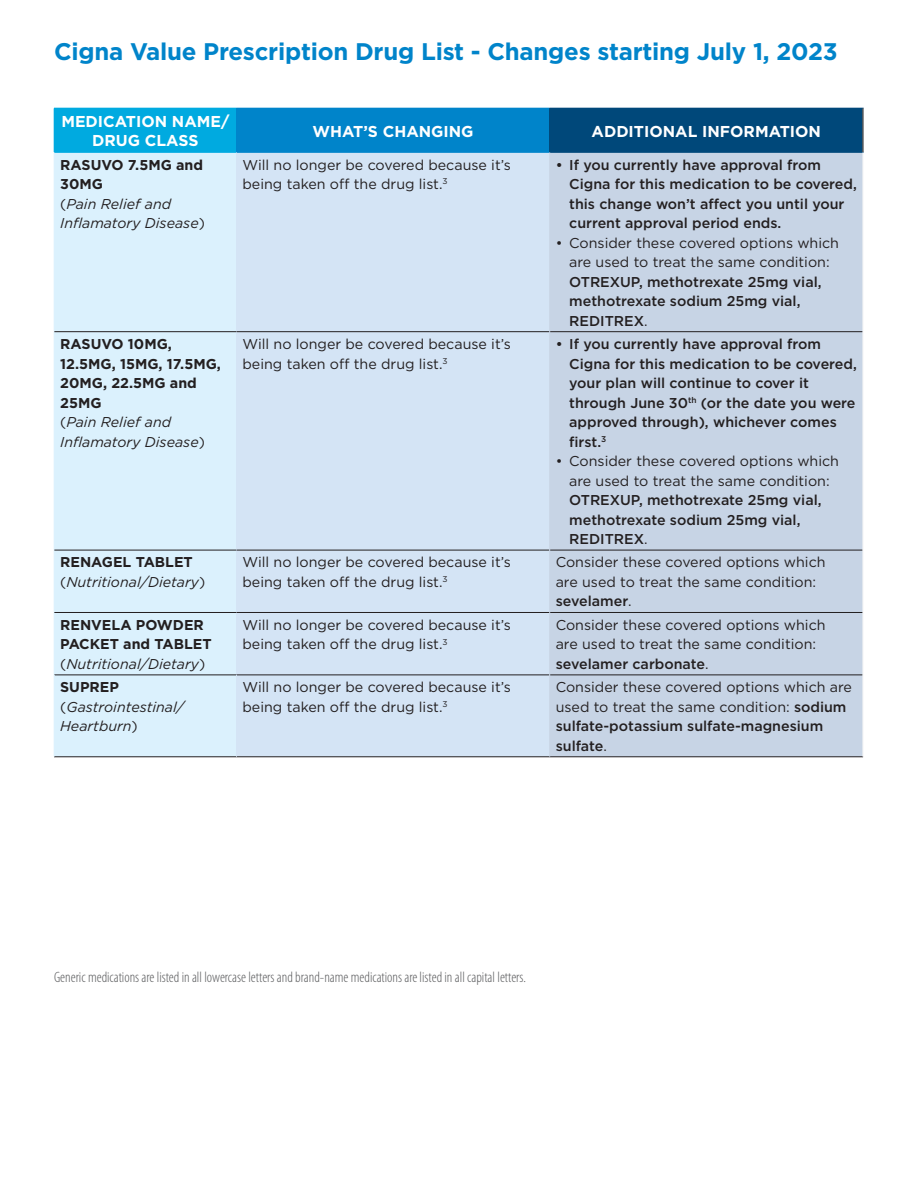
<style>
.page{position:relative;width:918px;height:1188px;background:#fff}
.page>*{position:absolute;margin:0;border:0;box-sizing:border-box;transform-origin:0 0}
.Subhead_body_bold_12{font:700 24px "Gotham";letter-spacing:-.01em;color:#0084ca}
.t1{font:700 15.75px "Gotham";color:#fff}
.t2{font:300 condensed 15px "Myriad Pro";color:#58595b}
.t3{font:14.25px/19.5px "Gotham";color:#231f20}
.t4{font:500 14.25px/19.5px "Gotham";color:#231f20}
.t5{font:italic 14.25px/19.5px "Gotham";color:#231f20}
.t6{font:700 14.25px/19.5px "Gotham";color:#231f20}
.s1{font-style:normal}
.s2{font-weight:500}
</style>
<div class="page">
<div style="left:54px;top:108px;width:183px;height:44px;background:#00aae0"></div>
<div style="left:237px;top:108px;width:313px;height:44px;background:#0084ca"></div>
<div style="left:550px;top:108px;width:313px;height:44px;background:#00487a"></div>
<div style="left:55px;top:153px;width:181px;height:604px;background:#dbf1fd"></div>
<div style="left:237px;top:153px;width:312px;height:604px;background:#d4e4f5"></div>
<div style="left:550px;top:153px;width:313px;height:604px;background:#c7d4e5"></div>
<hr style="left:54px;top:152px;width:182px;height:1px;background:#00aae0">
<hr style="left:236px;top:108px;width:1px;height:44px;background:#0084ca">
<hr style="left:236px;top:152px;width:314px;height:1px;background:#0084ca">
<hr style="left:549px;top:108px;width:1px;height:44px;background:#00487a">
<hr style="left:550px;top:152px;width:314px;height:1px;background:#00487a">
<hr style="left:862px;top:108px;width:2px;height:44px;background:#58595b">
<hr style="left:237px;top:331px;width:313px;height:1px;background:#231f20">
<hr style="left:550px;top:331px;width:313px;height:1px;background:#231f20">
<hr style="left:237px;top:550px;width:313px;height:1px;background:#231f20">
<hr style="left:550px;top:550px;width:313px;height:1px;background:#231f20">
<hr style="left:237px;top:612px;width:313px;height:1px;background:#231f20">
<hr style="left:550px;top:612px;width:313px;height:1px;background:#231f20">
<hr style="left:237px;top:675px;width:313px;height:1px;background:#231f20">
<hr style="left:550px;top:675px;width:313px;height:1px;background:#231f20">
<hr style="left:237px;top:757px;width:313px;height:1px;background:#231f20">
<hr style="left:550px;top:757px;width:313px;height:1px;background:#231f20">
<hr style="left:236px;top:152px;width:1px;height:179px;background:#d4e4f5">
<hr style="left:236px;top:332px;width:1px;height:218px;background:#d4e4f5">
<hr style="left:236px;top:550px;width:1px;height:62px;background:#d4e4f5">
<hr style="left:236px;top:613px;width:1px;height:62px;background:#d4e4f5">
<hr style="left:549px;top:152px;width:1px;height:180px;background:#c7d4e5">
<hr style="left:549px;top:332px;width:1px;height:218px;background:#c7d4e5">
<hr style="left:549px;top:550px;width:1px;height:62px;background:#c7d4e5">
<hr style="left:549px;top:612px;width:1px;height:63px;background:#c7d4e5">
<hr style="left:549px;top:675px;width:1px;height:82px;background:#c7d4e5">
<hr style="left:54px;top:152px;width:1px;height:180px;background:#dbf1fd">
<hr style="left:54px;top:332px;width:1px;height:218px;background:#dbf1fd">
<hr style="left:54px;top:550px;width:1px;height:62px;background:#dbf1fd">
<hr style="left:54px;top:612px;width:1px;height:63px;background:#dbf1fd">
<hr style="left:863px;top:152px;width:1px;height:180px;background:#f2f3f4">
<hr style="left:863px;top:332px;width:1px;height:218px;background:#f2f3f4">
<hr style="left:863px;top:550px;width:1px;height:62px;background:#f2f3f4">
<hr style="left:863px;top:612px;width:1px;height:63px;background:#f2f3f4">
<hr style="left:863px;top:675px;width:1px;height:82px;background:#f2f3f4">
<hr style="left:54px;top:331px;width:183px;height:1px;background:#231f20">
<hr style="left:54px;top:550px;width:183px;height:1px;background:#231f20">
<hr style="left:54px;top:612px;width:183px;height:1px;background:#231f20">
<hr style="left:54px;top:675px;width:183px;height:1px;background:#231f20">
<hr style="left:54px;top:757px;width:183px;height:1px;background:#231f20">
<hr style="left:54px;top:675px;width:1px;height:82px;background:#dbf1fd">
<hr style="left:236px;top:675px;width:1px;height:82px;background:#d4e4f5">
<p class="Subhead_body_bold_12" style="left:54px;top:35px;width:785px">Cigna Value Prescription Drug List - Changes starting July 1, 2023</p>
<p class="t1" style="left:61px;top:111px;width:169px">MEDICATION NAME/</p>
<p class="t1" style="left:92px;top:130px;width:108px">DRUG CLASS</p>
<p class="t6" style="left:60px;top:155px;width:144px">RASUVO 7.5MG and<br>30MG</p>
<p class="t5" style="left:60px;top:194px;width:146px"><span class="s1">(</span>Pain Relief and<br>Inflamatory Disease<span class="s1">)</span></p>
<p class="t6" style="left:60px;top:334px;width:162px">RASUVO 10MG,<br>12.5MG, 15MG, 17.5MG,<br>20MG, 22.5MG and<br>25MG</p>
<p class="t5" style="left:60px;top:412px;width:146px"><span class="s1">(</span>Pain Relief and<br>Inflamatory Disease<span class="s1">)</span></p>
<p class="t6" style="left:60px;top:553px;width:134px">RENAGEL TABLET</p>
<p class="t5" style="left:60px;top:572px;width:147px"><span class="s1">(</span>Nutritional/Dietary<span class="s1">)</span></p>
<p class="t6" style="left:60px;top:615px;width:153px">RENVELA POWDER<br>PACKET and TABLET</p>
<p class="t5" style="left:60px;top:654px;width:147px"><span class="s1">(</span>Nutritional/Dietary<span class="s1">)</span></p>
<p class="t6" style="left:60px;top:677px;width:60px">SUPREP</p>
<p class="t5" style="left:60px;top:697px;width:125px"><span class="s1">(</span>Gastrointestinal/<br>Heartburn<span class="s1">)</span></p>
<p class="t1" style="left:313px;top:121px;width:163px">WHAT’S CHANGING</p>
<p class="t1" style="left:592px;top:121px;width:231px">ADDITIONAL INFORMATION</p>
<p class="t3" style="left:243px;top:155px;width:270px">Will no longer be covered because it’s being taken off the drug list.<sup>3</sup></p>
<p class="t4" style="left:569px;top:155px;width:289px;text-indent:-14px">• If you currently have approval from Cigna for this medication to be covered, this change won’t affect you until your current approval period ends.</p>
<p class="t3" style="left:569px;top:233px;width:271px;text-indent:-14px">• Consider these covered options which are used to treat the same condition:<br><span class="s2">OTREXUP, methotrexate 25mg vial, methotrexate sodium 25mg vial,<br>REDITREX</span>.</p>
<p class="t3" style="left:243px;top:334px;width:270px">Will no longer be covered because it’s being taken off the drug list.<sup>3</sup></p>
<p class="t4" style="left:569px;top:334px;width:289px;text-indent:-14px">• If you currently have approval from<br>Cigna for this medication to be covered, your plan will continue to cover it through June 30<sup>th</sup> (or the date you were approved through), whichever comes first.<sup>3</sup></p>
<p class="t3" style="left:569px;top:451px;width:271px;text-indent:-14px">• Consider these covered options which are used to treat the same condition:<br><span class="s2">OTREXUP, methotrexate 25mg vial, methotrexate sodium 25mg vial,<br>REDITREX</span>.</p>
<p class="t3" style="left:243px;top:552px;width:270px">Will no longer be covered because it’s being taken off the drug list.<sup>3</sup></p>
<p class="t3" style="left:556px;top:552px;width:271px">Consider these covered options which are used to treat the same condition: <span class="s2">sevelamer</span>.</p>
<p class="t3" style="left:243px;top:615px;width:270px">Will no longer be covered because it’s being taken off the drug list.<sup>3</sup></p>
<p class="t3" style="left:556px;top:615px;width:271px">Consider these covered options which are used to treat the same condition: <span class="s2">sevelamer carbonate</span>.</p>
<p class="t3" style="left:243px;top:677px;width:270px">Will no longer be covered because it’s being taken off the drug list.<sup>3</sup></p>
<p class="t3" style="left:556px;top:677px;width:298px">Consider these covered options which are used to treat the same condition: <span class="s2">sodium sulfate-potassium sulfate-magnesium sulfate</span>.</p>
<p class="t2" style="left:54px;top:969px;width:473px">Generic medications are listed in all lowercase letters and brand-name medications are listed in all capital letters.</p>
</div>
